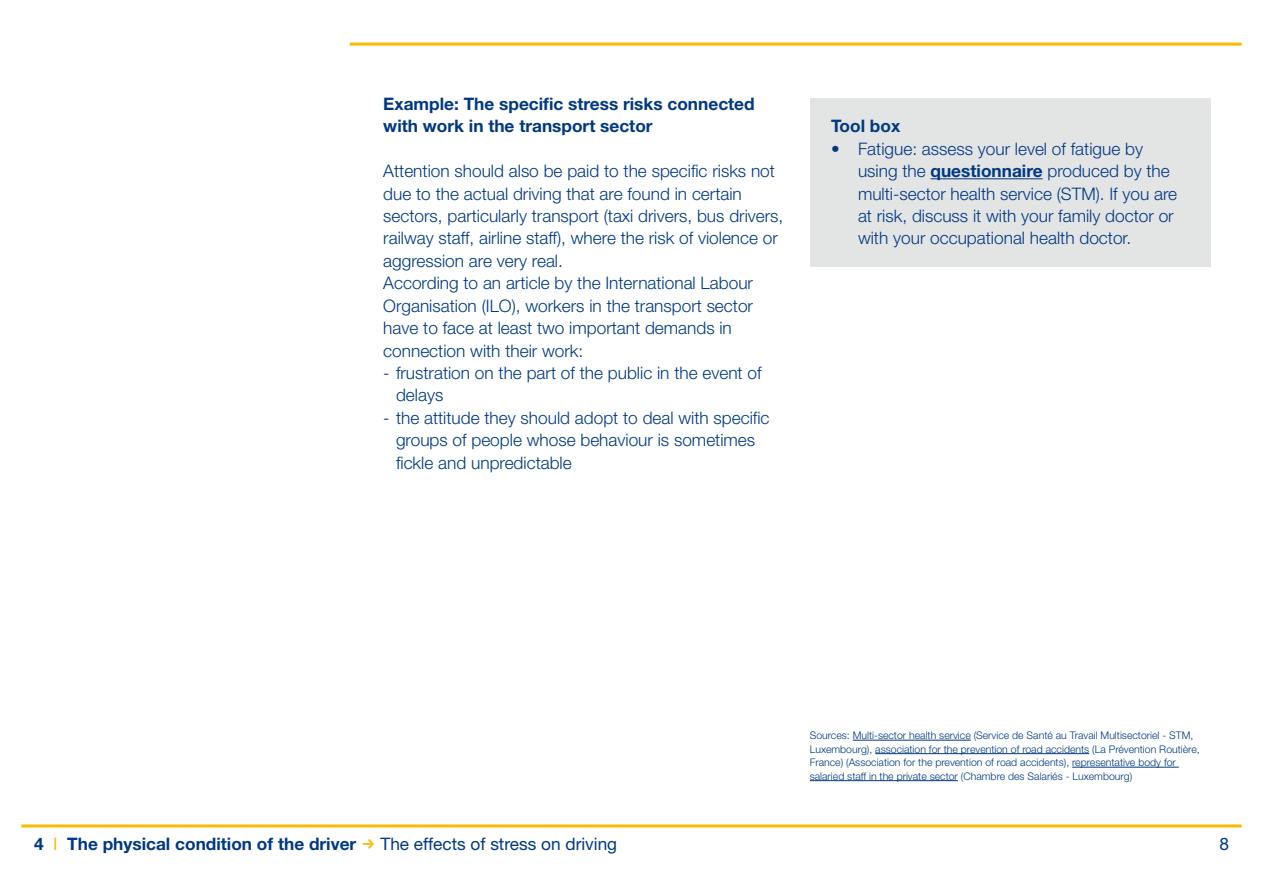
<style>
.page{position:relative;width:1263px;height:893px;background:#fff}
.page>*{position:absolute;margin:0;border:0;box-sizing:border-box;transform-origin:0 0}
.t1{font:300 17.25px/22.5px "Helvetica Neue LT Std";color:#003882}
.t2{font:700 17.25px/22.5px "Helvetica Neue LT Std";color:#003882}
.t3{font:17.25px "Helvetica Neue LT Std";color:#003882}
.t4{font:300 10.5px/13.5px "Helvetica Neue LT Std";color:#003882}
.s1{font-weight:700}
.s2{font-weight:400;color:#fabb00}
</style>
<div class="page">
<div style="left:810px;top:98px;width:401px;height:169px;background:#e3e4e4"></div>
<hr style="left:21px;top:824px;width:1221px;height:3px;background:#fabb00">
<hr style="left:350px;top:43px;width:892px;height:3px;background:#fabb00">
<hr style="left:930px;top:178px;width:113px;height:1px;background:#003882">
<hr style="left:853px;top:740px;width:118px;height:1px;background:#003882">
<hr style="left:875px;top:753px;width:214px;height:1px;background:#003882">
<hr style="left:1072px;top:767px;width:107px;height:1px;background:#003882">
<hr style="left:810px;top:780px;width:148px;height:1px;background:#003882">
<p class="t2" style="left:383px;top:92px;width:373px">Example: The specific stress risks connected with work in the transport sector</p>
<p class="t1" style="left:383px;top:159px;width:401px">Attention should also be paid to the specific risks not due to the actual driving that are found in certain sectors, particularly transport (taxi drivers, bus drivers, railway staff, airline staff), where the risk of violence or aggression are very real.<br>According to an article by the International Labour Organisation (ILO), workers in the transport sector have to face at least two important demands in connection with their work:</p>
<p class="t1" style="left:396px;top:361px;width:367px;text-indent:-13px">- frustration on the part of the public in the event of delays</p>
<p class="t1" style="left:396px;top:406px;width:375px;text-indent:-13px">- the attitude they should adopt to deal with specific groups of people whose behaviour is sometimes fickle and unpredictable</p>
<p class="t2" style="left:831px;top:114px;width:71px">Tool box</p>
<p class="t1" style="left:858px;top:137px;width:321px;text-indent:-27px">• Fatigue: assess your level of fatigue by using the <span class="s1">questionnaire</span> produced by the multi-sector health service (STM). If you are at risk, discuss it with your family doctor or with your occupational health doctor.</p>
<p class="t4" style="left:810px;top:728px;width:392px">Sources: Multi-sector health service (Service de Santé au Travail Multisectoriel - STM, Luxembourg), association for the prevention of road accidents (La Prévention Routière, France) (Association for the prevention of road accidents), representative body for salaried staff in the private sector (Chambre des Salariés - Luxembourg)</p>
<p class="t2" style="left:34px;top:832px;width:324px">4 <span class="s2">I</span> The physical condition of the driver</p>
<p class="t3" style="left:380px;top:833px;width:238px">The effects of stress on driving</p>
<p class="t3" style="left:1219px;top:833px;width:11px">8</p>
</div>
